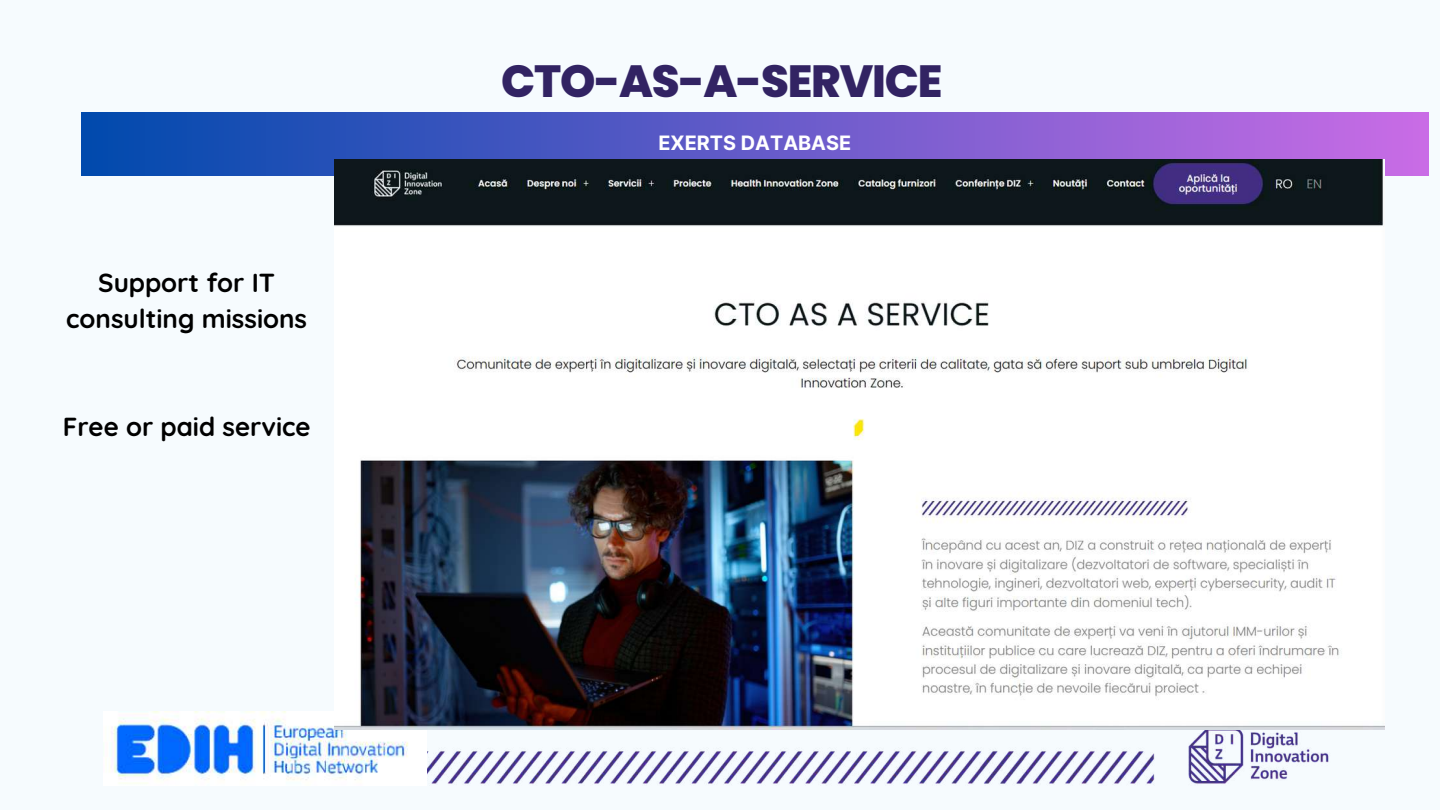
<style>
.page{position:relative;width:1440px;height:810px;background:#f6fbfe}
.page>*{position:absolute;margin:0;border:0;box-sizing:border-box;transform-origin:0 0}
.t1{font:800 45px "Poppins";letter-spacing:-.025em;color:#322363}
.t2{font:700 26px/36px "Quicksand";color:#000;text-align:center}
.t3{font:700 19.9px "Inter";color:#fff}
</style>
<div class="page">
<img style="left:426px;top:729px;width:938px;height:55px">
<img style="left:109px;top:711px;width:317px;height:73px">
<div style="left:81px;top:112px;width:1348px;height:63px;background:linear-gradient(to right,#004aad,#ca6ce6)"></div>
<img style="left:335px;top:159px;width:1050px;height:570px">
<p class="t2" style="left:66px;top:264px;width:242px">Support for IT consulting missions</p>
<p class="t2" style="left:63px;top:408px;width:249px">Free or paid service</p>
<h1 class="t1" style="left:501px;top:49px;width:443px">CTO-AS-A-SERVICE</h1>
<p class="t3" style="left:658px;top:131px;width:194px">EXERTS DATABASE</p>
</div>
